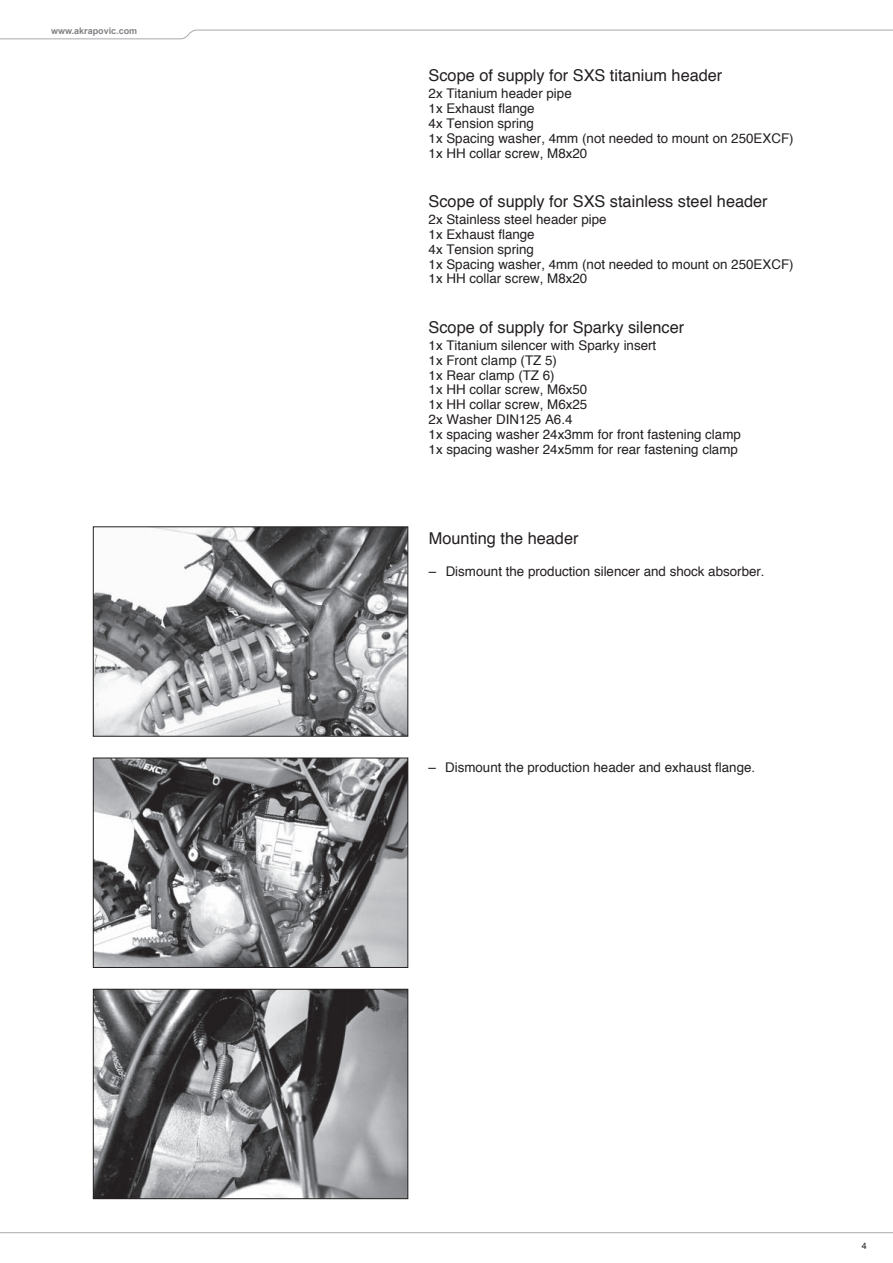
<style>
.page{position:relative;width:893px;height:1263px;background:#fff}
.page>*{position:absolute;margin:0;border:0;box-sizing:border-box;transform-origin:0 0}
.t1{font:16.35px "Helvetica";color:#231f20}
.t2{font:13.35px/14.9px "Helvetica";color:#231f20}
.t3{font:700 9px "Arial";color:#808285}
.t4{font:9px "Arial";color:#231f20}
</style>
<div class="page">
<img style="left:95px;top:528px;width:311px;height:207px">
<div style="left:93px;top:526px;width:315px;height:211px;border:1px solid #231f20"></div>
<img style="left:95px;top:760px;width:311px;height:206px">
<div style="left:93px;top:758px;width:315px;height:210px;border:1px solid #231f20"></div>
<img style="left:95px;top:991px;width:311px;height:206px">
<div style="left:93px;top:989px;width:315px;height:210px;border:1px solid #231f20"></div>
<svg style="left:0;top:29px;width:893px;height:10px"></svg>
<svg style="left:0;top:1232px;width:893px;height:2px;background:#d3d3d5"></svg>
<p class="t3" style="left:51px;top:25px;width:88px">www.akrapovic.com</p>
<p class="t1" style="left:429px;top:63px;width:295px">Scope of supply for SXS titanium header</p>
<p class="t2" style="left:429px;top:87px;width:366px">2x Titanium header pipe<br>1x Exhaust flange<br>4x Tension spring<br>1x Spacing washer, 4mm (not needed to mount on 250EXCF)<br>1x HH collar screw, M8x20</p>
<p class="t1" style="left:429px;top:189px;width:341px">Scope of supply for SXS stainless steel header</p>
<p class="t2" style="left:429px;top:212px;width:366px">2x Stainless steel header pipe<br>1x Exhaust flange<br>4x Tension spring<br>1x Spacing washer, 4mm (not needed to mount on 250EXCF)<br>1x HH collar screw, M8x20</p>
<p class="t1" style="left:429px;top:315px;width:257px">Scope of supply for Sparky silencer</p>
<p class="t2" style="left:429px;top:338px;width:314px">1x Titanium silencer with Sparky insert<br>1x Front clamp (TZ 5)<br>1x Rear clamp (TZ 6)<br>1x HH collar screw, M6x50<br>1x HH collar screw, M6x25<br>2x Washer DIN125 A6.4<br>1x spacing washer 24x3mm for front fastening clamp<br>1x spacing washer 24x5mm for rear fastening clamp</p>
<p class="t1" style="left:429px;top:525px;width:151px">Mounting the header</p>
<p class="t2" style="left:429px;top:564px;width:337px">– Dismount the production silencer and shock absorber.</p>
<p class="t2" style="left:428px;top:760px;width:328px">– Dismount the production header and exhaust flange.</p>
<p class="t4" style="left:862px;top:1240px;width:7px">4</p>
</div>
